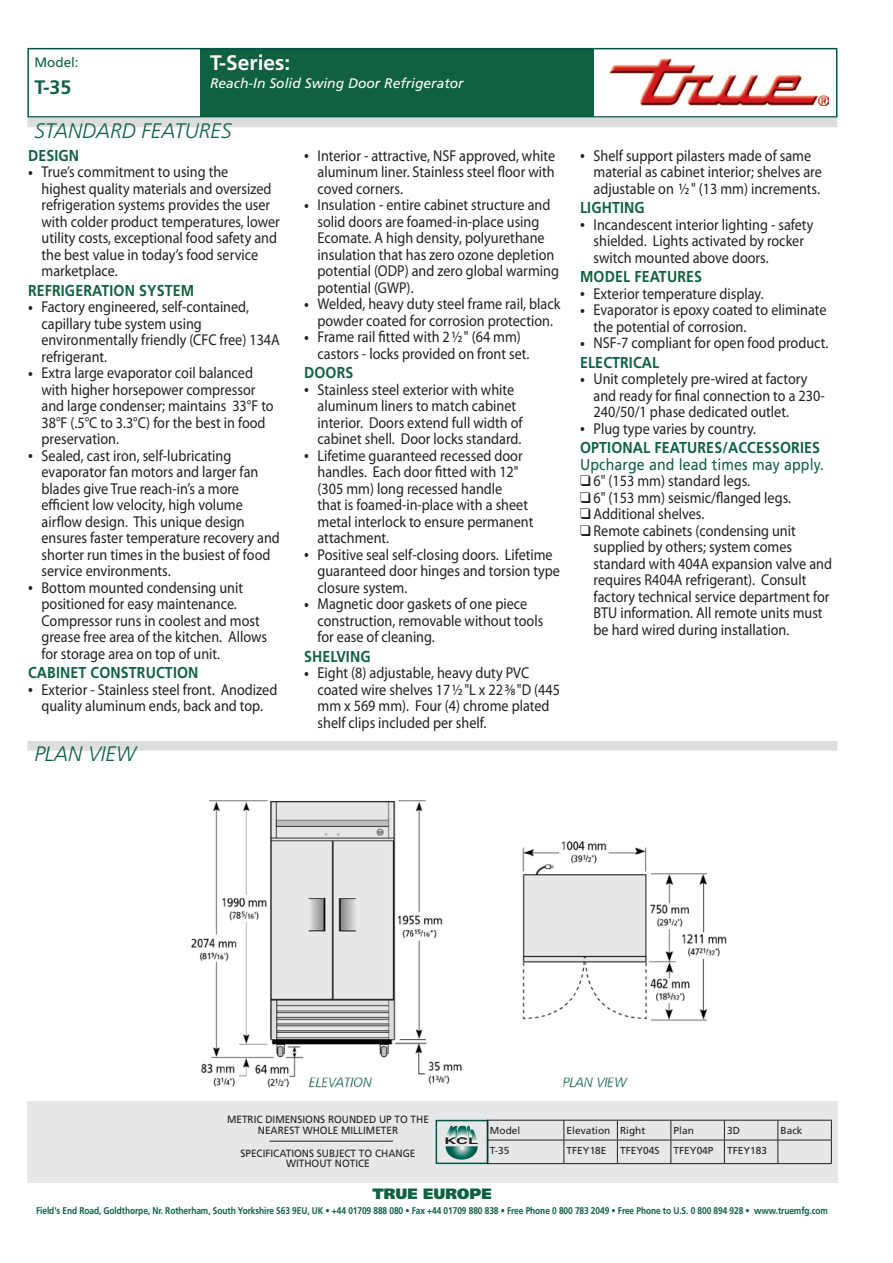
<style>
.page{position:relative;width:893px;height:1263px;background:#fff}
.page>*{position:absolute;margin:0;border:0;box-sizing:border-box;transform-origin:0 0}
.t1{font:italic 300 21px "Frutiger LT Std";color:#106141}
.pg1_Desc1{font:700 21px "Frutiger LT Std";color:#fff}
.t2{font:700 19.5px "Frutiger LT Std";color:#106141}
.t3{font:15.75px/16.5px "Myriad Pro";color:#231f20;scale:.9 1}
.pg2_BodyHead{font:700 15.75px "Frutiger LT Std";letter-spacing:.01em;color:#106141;scale:.9 1}
.pg2_OptionalHead{font:15.75px/16.5px "Frutiger LT Std";letter-spacing:.01em;color:#106141;scale:.9 1}
.t4{font:900 15px "Frutiger LT Std";color:#106141}
.pg1_Desc2{font:italic 13.8px "Frutiger LT Std";color:#fff}
.t5{font:13.5px "Frutiger LT Std";color:#106141}
.t6{font:10.5px "Frutiger LT Std";color:#231f20;scale:.95 1}
.t7{font:10.2px "Frutiger LT Std";color:#231f20}
.t8{font:700 9.75px "Frutiger LT Std";letter-spacing:-.01em;color:#106141;scale:.86 1}
.t9{font:700 9.15px "Helvetica";color:#231f20;scale:1.81 1}
.s1{font-size:19.2px}
.s2{font-weight:700}
</style>
<div class="page">
<div style="left:27px;top:1101px;width:810px;height:81px;background:#e6e7e9"></div>
<div style="left:200px;top:49px;width:394px;height:68px;background:#106141"></div>
<img style="left:610px;top:59px;width:218px;height:46px">
<div style="left:27px;top:48px;width:810px;height:70px;border:2px solid #005746"></div>
<div style="left:27px;top:118px;width:810px;height:9px;background:#dcdddf"></div>
<hr style="left:269px;top:1141px;width:124px;height:1px;background:#231f20">
<div style="left:27px;top:741px;width:810px;height:10px;background:#dcdddf;border:2px solid #dcdddf"></div>
<svg style="left:446px;top:1126px;width:32px;height:33px"></svg>
<div style="left:436px;top:1120px;width:52px;height:44px;border:2px solid #005746"></div>
<img style="left:191px;top:800px;width:536px;height:288px">
<svg style="left:487px;top:1121px;width:1px;height:42px"></svg>
<hr style="left:487px;top:1120px;width:77px;height:1px;background:#231f20">
<hr style="left:564px;top:1120px;width:53px;height:1px;background:#231f20">
<hr style="left:617px;top:1120px;width:54px;height:1px;background:#231f20">
<hr style="left:671px;top:1120px;width:53px;height:1px;background:#231f20">
<hr style="left:724px;top:1120px;width:54px;height:1px;background:#231f20">
<hr style="left:778px;top:1120px;width:54px;height:1px;background:#231f20">
<svg style="left:563px;top:1120px;width:1px;height:43px"></svg>
<svg style="left:617px;top:1120px;width:1px;height:43px"></svg>
<svg style="left:670px;top:1120px;width:1px;height:43px"></svg>
<svg style="left:724px;top:1120px;width:1px;height:43px"></svg>
<svg style="left:777px;top:1120px;width:1px;height:43px"></svg>
<svg style="left:831px;top:1120px;width:1px;height:43px"></svg>
<hr style="left:487px;top:1140px;width:77px;height:1px;background:#231f20">
<hr style="left:564px;top:1140px;width:53px;height:1px;background:#231f20">
<hr style="left:617px;top:1140px;width:54px;height:1px;background:#231f20">
<hr style="left:671px;top:1140px;width:53px;height:1px;background:#231f20">
<hr style="left:724px;top:1140px;width:54px;height:1px;background:#231f20">
<hr style="left:778px;top:1140px;width:54px;height:1px;background:#231f20">
<hr style="left:487px;top:1163px;width:77px;height:1px;background:#231f20">
<hr style="left:564px;top:1163px;width:53px;height:1px;background:#231f20">
<hr style="left:617px;top:1163px;width:54px;height:1px;background:#231f20">
<hr style="left:671px;top:1163px;width:53px;height:1px;background:#231f20">
<hr style="left:724px;top:1163px;width:54px;height:1px;background:#231f20">
<hr style="left:778px;top:1163px;width:54px;height:1px;background:#231f20">
<p class="t5" style="left:34px;top:54px;width:46px">Model:</p>
<p class="t2" style="left:34px;top:76px;width:38px">T-35</p>
<p class="pg1_Desc1" style="left:210px;top:50px;width:82px">T-Series:</p>
<p class="pg1_Desc2" style="left:210px;top:75px;width:255px">Reach-In Solid Swing Door Refrigerator</p>
<p class="t1" style="left:34px;top:118px;width:199px">STANDARD FEATURES</p>
<p class="pg2_BodyHead" style="left:28px;top:146px;width:58px">DESIGN</p>
<p class="t3" style="left:42px;top:163px;width:266px;text-indent:-14px"><span class="s1">•</span> True’s commitment to using the<br>highest quality materials and oversized refrigeration systems provides the user with colder product temperatures, lower utility costs, exceptional food safety and the best value in today’s food service marketplace.</p>
<p class="pg2_BodyHead" style="left:28px;top:281px;width:186px">REFRIGERATION SYSTEM</p>
<p class="t3" style="left:42px;top:298px;width:266px;text-indent:-14px"><span class="s1">•</span> Factory engineered, self-contained, capillary tube system using environmentally friendly (CFC free) 134A refrigerant.</p>
<p class="t3" style="left:42px;top:364px;width:259px;text-indent:-14px"><span class="s1">•</span> Extra large evaporator coil balanced with higher horsepower compressor and large condenser; maintains 33°F to 38°F (.5°C to 3.3°C) for the best in food preservation.</p>
<p class="t3" style="left:42px;top:447px;width:266px;text-indent:-14px"><span class="s1">•</span> Sealed, cast iron, self-lubricating evaporator fan motors and larger fan blades give True reach-in’s a more efficient low velocity, high volume airflow design. This unique design ensures faster temperature recovery and shorter run times in the busiest of food service environments.</p>
<p class="t3" style="left:42px;top:579px;width:252px;text-indent:-14px"><span class="s1">•</span> Bottom mounted condensing unit positioned for easy maintenance.<br>Compressor runs in coolest and most grease free area of the kitchen. Allows for storage area on top of unit.</p>
<p class="pg2_BodyHead" style="left:28px;top:663px;width:191px">CABINET CONSTRUCTION</p>
<p class="t3" style="left:28px;top:681px;width:279px;text-align:center"><span class="s1">•</span> Exterior - Stainless steel front. Anodized quality aluminum ends, back and top.</p>
<p class="t1" style="left:34px;top:742px;width:103px">PLAN VIEW</p>
<p class="t3" style="left:318px;top:147px;width:266px;text-align:justify;text-indent:-14px"><span class="s1">•</span> Interior - attractive, NSF approved, white aluminum liner. Stainless steel floor with coved corners.</p>
<p class="t3" style="left:318px;top:196px;width:270px;text-indent:-14px"><span class="s1">•</span> Insulation - entire cabinet structure and solid doors are foamed-in-place using Ecomate. A high density, polyurethane insulation that has zero ozone depletion potential (ODP) and zero global warming potential (GWP).</p>
<p class="t3" style="left:304px;top:295px;width:286px;text-align:center"><span class="s1">•</span> Welded, heavy duty steel frame rail, black powder coated for corrosion protection.</p>
<p class="t3" style="left:318px;top:328px;width:237px;text-indent:-14px"><span class="s1">•</span> Frame rail fitted with 21/2" (64 mm) castors - locks provided on front set.</p>
<p class="pg2_BodyHead" style="left:304px;top:363px;width:56px">DOORS</p>
<p class="t3" style="left:318px;top:381px;width:229px;text-indent:-14px"><span class="s1">•</span> Stainless steel exterior with white aluminum liners to match cabinet interior. Doors extend full width of cabinet shell. Door locks standard.</p>
<p class="t3" style="left:318px;top:447px;width:241px;text-indent:-14px"><span class="s1">•</span> Lifetime guaranteed recessed door handles. Each door fitted with 12" (305 mm) long recessed handle<br>that is foamed-in-place with a sheet metal interlock to ensure permanent attachment.</p>
<p class="t3" style="left:318px;top:546px;width:271px;text-indent:-14px"><span class="s1">•</span> Positive seal self-closing doors. Lifetime guaranteed door hinges and torsion type closure system.</p>
<p class="t3" style="left:318px;top:595px;width:252px;text-indent:-14px"><span class="s1">•</span> Magnetic door gaskets of one piece construction, removable without tools for ease of cleaning.</p>
<p class="pg2_BodyHead" style="left:304px;top:647px;width:76px">SHELVING</p>
<p class="t3" style="left:318px;top:664px;width:271px;text-indent:-13px"><span class="s1">•</span> Eight (8) adjustable, heavy duty PVC coated wire shelves 171/2"L x 22 3/8"D (445 mm x 569 mm). Four (4) chrome plated shelf clips included per shelf.</p>
<p class="t3" style="left:594px;top:147px;width:255px;text-indent:-14px"><span class="s1">•</span> Shelf support pilasters made of same material as cabinet interior; shelves are adjustable on 1/2" (13 mm) increments.</p>
<p class="pg2_BodyHead" style="left:580px;top:198px;width:73px">LIGHTING</p>
<p class="t3" style="left:594px;top:216px;width:246px;text-indent:-14px"><span class="s1">•</span> Incandescent interior lighting - safety shielded. Lights activated by rocker switch mounted above doors.</p>
<p class="pg2_BodyHead" style="left:580px;top:267px;width:137px">MODEL FEATURES</p>
<p class="t3" style="left:580px;top:285px;width:206px"><span class="s1">•</span> Exterior temperature display.</p>
<p class="t3" style="left:594px;top:301px;width:260px;text-indent:-14px"><span class="s1">•</span> Evaporator is epoxy coated to eliminate the potential of corrosion.</p>
<p class="t3" style="left:580px;top:334px;width:277px"><span class="s1">•</span> NSF-7 compliant for open food product.</p>
<p class="pg2_BodyHead" style="left:580px;top:353px;width:90px">ELECTRICAL</p>
<p class="t3" style="left:594px;top:370px;width:258px;text-indent:-14px"><span class="s1">•</span> Unit completely pre-wired at factory and ready for final connection to a 230-<br>240/50/1 phase dedicated outlet.</p>
<p class="t3" style="left:580px;top:420px;width:197px"><span class="s1">•</span> Plug type varies by country.</p>
<p class="pg2_OptionalHead" style="left:580px;top:440px;width:272px"><span class="s2">OPTIONAL FEATURES/ACCESSORIES<br></span>Upcharge and lead times may apply.</p>
<p class="t3" style="left:580px;top:472px;width:191px">❑ 6" (153 mm) standard legs.</p>
<p class="t3" style="left:580px;top:489px;width:236px">❑ 6" (153 mm) seismic/flanged legs.</p>
<p class="t3" style="left:580px;top:505px;width:140px">❑ Additional shelves.</p>
<p class="t3" style="left:594px;top:522px;width:267px;text-indent:-14px">❑ Remote cabinets (condensing unit supplied by others; system comes standard with 404A expansion valve and requires R404A refrigerant). Consult factory technical service department for BTU information. All remote units must be hard wired during installation.</p>
<p class="t6" style="left:227px;top:1113px;width:214px">METRIC DIMENSIONS ROUNDED UP TO THE</p>
<p class="t6" style="left:258px;top:1124px;width:149px">NEAREST WHOLE MILLIMETER</p>
<p class="t6" style="left:241px;top:1147px;width:186px">SPECIFICATIONS SUBJECT TO CHANGE</p>
<p class="t6" style="left:286px;top:1157px;width:90px">WITHOUT NOTICE</p>
<p class="t9" style="left:444px;top:1134px;width:20px">KCL</p>
<p class="t7" style="left:490px;top:1124px;width:32px">Model</p>
<p class="t7" style="left:567px;top:1124px;width:45px">Elevation</p>
<p class="t7" style="left:620px;top:1124px;width:27px">Right</p>
<p class="t7" style="left:674px;top:1124px;width:22px">Plan</p>
<p class="t7" style="left:727px;top:1124px;width:14px">3D</p>
<p class="t7" style="left:781px;top:1124px;width:23px">Back</p>
<p class="t7" style="left:490px;top:1144px;width:21px">T-35</p>
<p class="t7" style="left:567px;top:1144px;width:41px">TFEY18E</p>
<p class="t7" style="left:620px;top:1144px;width:41px">TFEY04S</p>
<p class="t7" style="left:674px;top:1144px;width:41px">TFEY04P</p>
<p class="t7" style="left:727px;top:1144px;width:41px">TFEY183</p>
<p class="t4" style="left:372px;top:1184px;width:121px">TRUE EUROPE</p>
<p class="t8" style="left:36px;top:1205px;width:922px">Field's End Road, Goldthorpe, Nr. Rotherham, South Yorkshire S63 9EU, UK • +44 01709 888 080 • Fax +44 01709 880 838 • Free Phone 0 800 783 2049 • Free Phone to U.S. 0 800 894 928 • www.truemfg.com</p>
</div>
